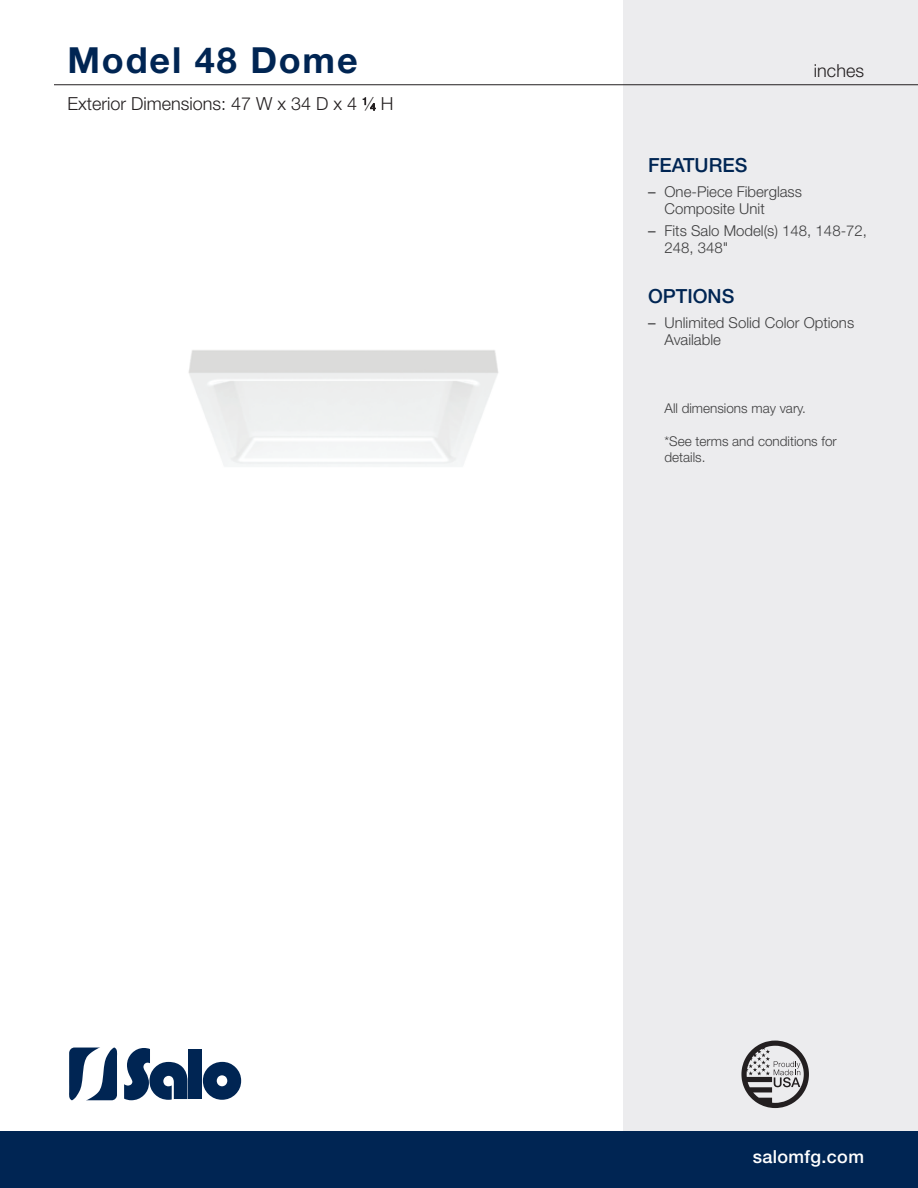
<style>
.page{position:relative;width:918px;height:1188px;background:#fff}
.page>*{position:absolute;margin:0;border:0;box-sizing:border-box;transform-origin:0 0}
.Dk_Blue_Model__s{font:700 36px "Helvetica Neue LT Std";letter-spacing:.05em;color:#002553}
.FEATURES{font:500 19.5px "Helvetica Neue LT Std";color:#002553}
.Black_Model_Specs{font:300 18px "Helvetica Neue LT Std";color:#231f20}
.t1{font:500 18px "Helvetica Neue LT Std";letter-spacing:.02em;color:#fff}
.t2{font:300 15px/16.5px "Helvetica Neue LT Std";color:#3e3e3f}
.features_copy{font:300 13.5px/16.5px "Helvetica Neue LT Std";color:#3e3e3f}
.s1{font-size:9.9px}
.s2{font-weight:400}
</style>
<div class="page">
<div style="left:623px;top:0;width:295px;height:1134px;background:#ececee"></div>
<hr style="left:54px;top:84px;width:864px;height:1px;background:#231f20">
<div style="left:0;top:1131px;width:918px;height:57px;background:#002553"></div>
<svg style="left:741px;top:1041px;width:68px;height:67px"></svg>
<svg style="left:69px;top:1048px;width:48px;height:52px"></svg>
<svg style="left:124px;top:1048px;width:63px;height:52px"></svg>
<div style="left:188px;top:1049px;width:14px;height:50px;background:#002553"></div>
<svg style="left:203px;top:1062px;width:38px;height:38px"></svg>
<p class="Dk_Blue_Model__s" style="left:68px;top:37px;width:292px">Model 48 Dome</p>
<p class="Black_Model_Specs" style="left:68px;top:93px;width:327px">Exterior Dimensions: 47 W x 34 D x 4 <sup>1</sup>⁄<span class="s1">4</span> H</p>
<p class="Black_Model_Specs" style="left:814px;top:60px;width:52px">inches</p>
<p class="FEATURES" style="left:648px;top:154px;width:101px">FEATURES</p>
<p class="t2" style="left:664px;top:183px;width:139px;text-indent:-16px"><span class="s2">–</span> One-Piece Fiberglass<br>Composite Unit</p>
<p class="t2" style="left:664px;top:222px;width:204px;text-indent:-16px"><span class="s2">–</span> Fits Salo Model(s) 148, 148-72,<br>248, 348"</p>
<p class="FEATURES" style="left:648px;top:284px;width:88px">OPTIONS</p>
<p class="t2" style="left:664px;top:314px;width:191px;line-height:17.2px;text-indent:-16px"><span class="s2">–</span> Unlimited Solid Color Options<br>Available</p>
<p class="features_copy" style="left:664px;top:399px;width:143px">All dimensions may vary.</p>
<p class="features_copy" style="left:664px;top:432px;width:174px">*See terms and conditions for details.</p>
<p class="t1" style="left:753px;top:1146px;width:113px">salomfg.com</p>
</div>
